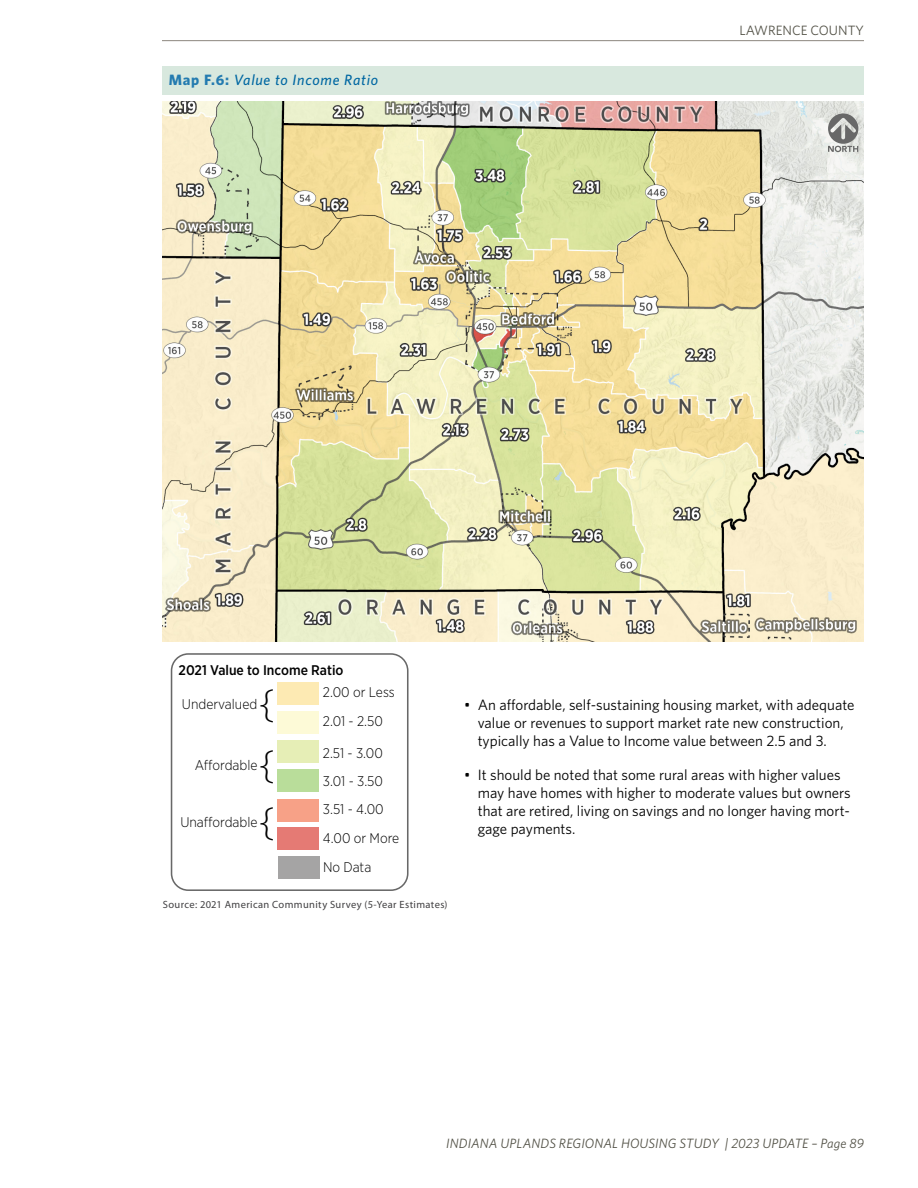
<style>
.page{position:relative;width:918px;height:1188px;background:#fff}
.page>*{position:absolute;margin:0;border:0;box-sizing:border-box;transform-origin:0 0}
.t1{font:300 38.85px/60.6px "Gotham Narrow";color:#000}
.t2{font:15px/18px "Whitney";color:#000}
.t3{font:italic 500 15px "Whitney";letter-spacing:.05em;color:#0067a2}
.t4{font:300 13.95px/28.5px "Gotham Narrow";color:#000}
.t5{font:500 13.95px "Gotham Narrow";color:#000}
.t6{font:italic 13.5px "Whitney";letter-spacing:.005em;color:#535247}
.t7{font:13.5px "Whitney";color:#535247}
.t8{font:10.5px "Myriad Pro";letter-spacing:.035em;color:#414042}
.s1{font-weight:700;font-style:normal;color:#247bb0}
</style>
<div class="page">
<img style="left:162px;top:101px;width:702px;height:540px">
<div style="left:162px;top:67px;width:702px;height:28px;background:#d8e8de"></div>
<svg style="left:828px;top:113px;width:30px;height:39px"></svg>
<div style="left:171px;top:653px;width:238px;height:238px;border:2px solid #686868;border-radius:17px"></div>
<div style="left:278px;top:799px;width:41px;height:22px;background:#f7a187"></div>
<div style="left:278px;top:769px;width:41px;height:23px;background:#b9dd9a"></div>
<div style="left:278px;top:740px;width:41px;height:23px;background:#e6eeb6"></div>
<div style="left:278px;top:711px;width:41px;height:23px;background:#fdfad7"></div>
<div style="left:278px;top:682px;width:41px;height:23px;background:#fdeab3"></div>
<div style="left:278px;top:827px;width:41px;height:23px;background:#e57a74"></div>
<div style="left:278px;top:856px;width:41px;height:23px;background:#a5a4a4"></div>
<hr style="left:162px;top:40px;width:702px;height:1px;background:#99948d">
<p class="t3" style="left:169px;top:70px;width:211px"><span class="s1">Map F.6:</span> Value to Income Ratio</p>
<p class="t7" style="left:740px;top:21px;width:126px">LAWRENCE COUNTY</p>
<p class="t5" style="left:179px;top:661px;width:166px">2021 Value to Income Ratio</p>
<p class="t4" style="left:323px;top:678px;width:73px;line-height:29px">2.00 or Less<br>2.01 - 2.50</p>
<p class="t4" style="left:323px;top:738px;width:78px">2.51 - 3.00<br>3.01 - 3.50<br>3.51 - 4.00<br>4.00 or More<br>No Data</p>
<h1 class="t1" style="left:259px;top:673px;width:18px">{ {</h1>
<h1 class="t1" style="left:259px;top:790px;width:18px">{</h1>
<p class="t4" style="left:182px;top:690px;width:77px">Undervalued</p>
<p class="t4" style="left:195px;top:750px;width:64px">A ordable</p>
<p class="t4" style="left:180px;top:807px;width:79px">Una ordable</p>
<p class="t8" style="left:163px;top:899px;width:286px">Source: 2021 American Community Survey (5-Year Estimates)</p>
<p class="t2" style="left:478px;top:695px;width:378px;text-indent:-14px">• An affordable, self-sustaining housing market, with adequate value or revenues to support market rate new construction, typically has a Value to Income value between 2.5 and 3.</p>
<p class="t2" style="left:478px;top:765px;width:375px;text-indent:-14px">• It should be noted that some rural areas with higher values may have homes with higher to moderate values but owners that are retired, living on savings and no longer having mort&shy;gage payments.</p>
<p class="t6" style="left:446px;top:1134px;width:419px">INDIANA UPLANDS REGIONAL HOUSING STUDY | 2023 UPDATE – Page 89</p>
</div>
